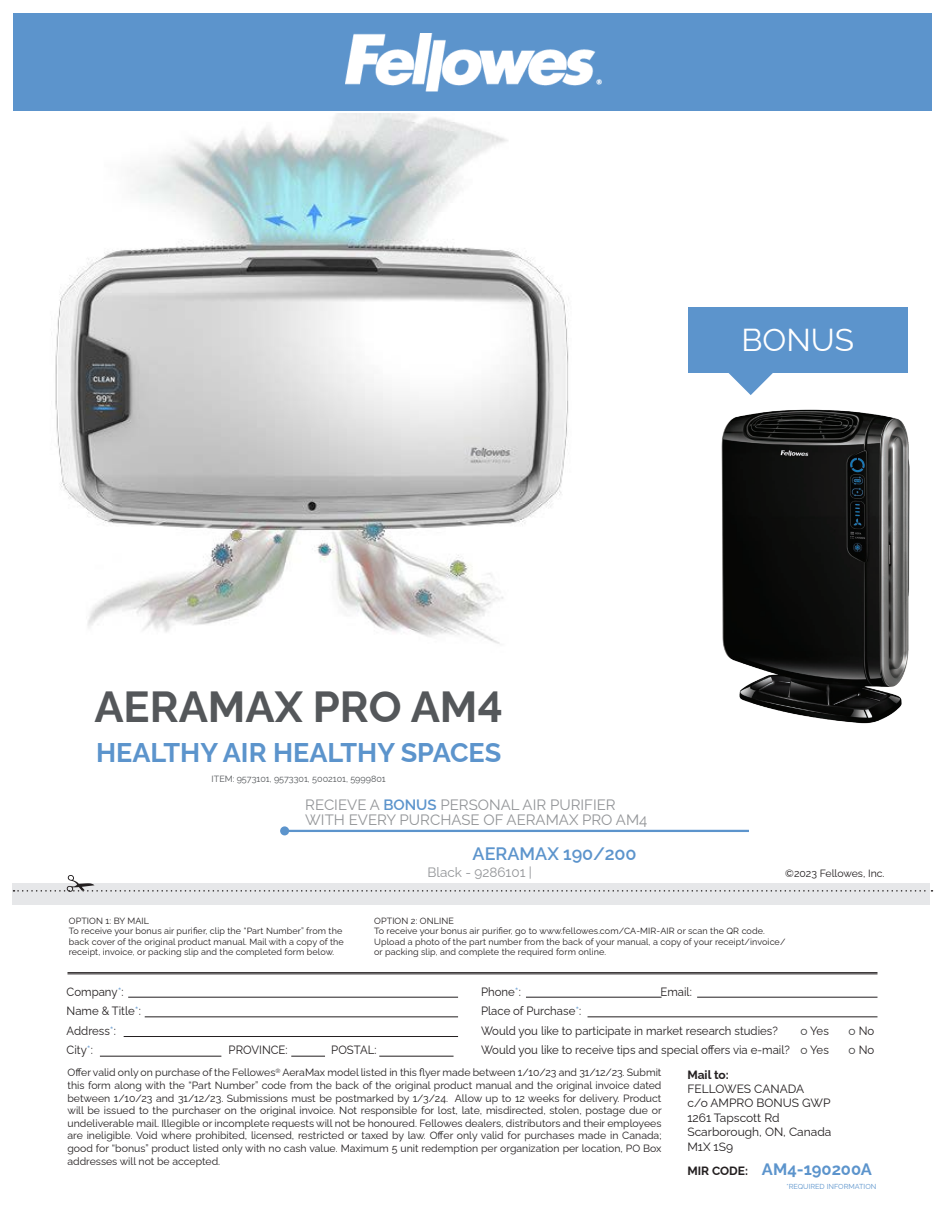
<style>
.page{position:relative;width:945px;height:1215px;background:#fff}
.page>*{position:absolute;margin:0;border:0;box-sizing:border-box;transform-origin:0 0}
.t1{font:700 43.5px "Raleway";color:#54575a}
.t2{font:31.65px "Raleway";color:#fff}
.t3{font:700 27px "Raleway";color:#5c94cc}
.Model_name{font:600 18px "Raleway";color:#5c94cc}
.Model_name-2{font:700 16.5px "Raleway";color:#5c94cc}
.Model_name-3{font:15px "Raleway";color:#939598}
.Model_name-4{font:13.5px "Raleway";color:#939598}
.t4{font:12px/19.5px "Raleway";color:#231f20;scale:.95 1}
.t5{font:12px/14.4px "Raleway";color:#231f20}
.t6{font:700 12px "Raleway";color:#231f20}
.t7{font:10.5px/12.6px "Raleway";color:#231f20;text-align:justify}
.t8{font:9px/10.5px "Raleway";letter-spacing:.01em;color:#231f20}
.t9{font:9px "Raleway";color:#54575a}
.t10{font:7.2px "Raleway";color:#5c94cc}
.s1{font-weight:600;color:#5c94cc}
.s2{color:#5c94cc}
.s3{color:#3e3e3f}
</style>
<div class="page">
<hr style="left:100px;top:1056px;width:121px;height:1px;background:#231f20">
<hr style="left:291px;top:1056px;width:34px;height:1px;background:#231f20">
<hr style="left:379px;top:1056px;width:75px;height:1px;background:#231f20">
<hr style="left:128px;top:997px;width:330px;height:1px;background:#231f20">
<hr style="left:145px;top:1016px;width:313px;height:1px;background:#231f20">
<hr style="left:697px;top:997px;width:181px;height:1px;background:#231f20">
<hr style="left:526px;top:997px;width:136px;height:1px;background:#231f20">
<hr style="left:124px;top:1036px;width:334px;height:1px;background:#231f20">
<hr style="left:588px;top:1016px;width:290px;height:1px;background:#231f20">
<hr style="left:68px;top:972px;width:810px;height:1px;background:#231f20">
<hr style="left:68px;top:974px;width:810px;height:1px;background:#231f20">
<div style="left:12px;top:883px;width:918px;height:21px;background:#e6e7e9"></div>
<svg style="left:14px;top:875px;width:919px;height:17px"></svg>
<div style="left:688px;top:307px;width:220px;height:65px;background:#5c94cc"></div>
<svg style="left:726px;top:372px;width:50px;height:23px"></svg>
<img style="left:721px;top:409px;width:189px;height:315px">
<img style="left:55px;top:114px;width:514px;height:530px">
<div style="left:13px;top:14px;width:919px;height:97px;background:#5c94cc"></div>
<img style="left:345px;top:33px;width:257px;height:58px">
<hr style="left:285px;top:830px;width:464px;height:2px;background:#5c94cc">
<div style="left:280px;top:826px;width:9px;height:9px;background:#5c94cc;border-radius:50%"></div>
<p class="t2" style="left:742px;top:315px;width:114px">BONUS</p>
<p class="t1" style="left:94px;top:672px;width:410px">AERAMAX PRO AM4</p>
<p class="t3" style="left:96px;top:731px;width:407px">HEALTHY AIR HEALTHY SPACES</p>
<p class="t9" style="left:212px;top:772px;width:176px">ITEM: 9573101, 9573301, 5002101, 5999801</p>
<p class="Model_name-3" style="left:305px;top:793px;width:312px">RECIEVE A <span class="s1">BONUS</span> PERSONAL AIR PURIFIER</p>
<p class="Model_name-3" style="left:305px;top:807px;width:344px">WITH EVERY PURCHASE OF AERAMAX PRO AM4</p>
<p class="Model_name" style="left:473px;top:840px;width:166px">AERAMAX 190/200</p>
<p class="Model_name-4" style="left:427px;top:862px;width:106px">Black - 9286101 |</p>
<p class="t7" style="left:785px;top:866px;width:101px">©2023 Fellowes, Inc.</p>
<p class="t8" style="left:69px;top:914px;width:277px">OPTION 1: BY MAIL<br>To receive your bonus air purifier, clip the “Part Number” from the back cover of the original product manual. Mail with a copy of the receipt, invoice, or packing slip and the completed form below.</p>
<p class="t8" style="left:374px;top:914px;width:413px">OPTION 2: ONLINE<br>To receive your bonus air purifier, go to www.fellowes.com/CA-MIR-AIR or scan the QR code.<br>Upload a photo of the part number from the back of your manual, a copy of your receipt/invoice/ or packing slip, and complete the required form online.</p>
<p class="t4" style="left:67px;top:980px;width:80px">Company<span class="s2">*</span>:<br>Name &amp; Title<span class="s2">*</span>:<br>Address<span class="s2">*</span>:<br>City<span class="s2">*</span>:</p>
<p class="t4" style="left:229px;top:1039px;width:64px">PROVINCE:</p>
<p class="t4" style="left:331px;top:1039px;width:49px">POSTAL:</p>
<p class="t4" style="left:481px;top:980px;width:43px">Phone<span class="s2">*</span>:</p>
<p class="t4" style="left:661px;top:980px;width:34px">Email:</p>
<p class="t4" style="left:481px;top:1000px;width:314px">Place of Purchase<span class="s2">*</span>:<br>Would you like to participate in market research studies?</p>
<p class="t4" style="left:801px;top:1020px;width:31px"><span class="s3">o</span> Yes</p>
<p class="t4" style="left:849px;top:1020px;width:28px"><span class="s3">o</span> No</p>
<p class="t4" style="left:481px;top:1039px;width:368px">Would you like to receive tips and special offers via e-mail? <span class="s3">o</span> Yes</p>
<p class="t4" style="left:849px;top:1039px;width:28px"><span class="s3">o</span> No</p>
<p class="t7" style="left:67px;top:1065px;width:596px">Offer valid only on purchase of the Fellowes<sup>®</sup> AeraMax model listed in this flyer made between 1/10/23 and 31/12/23. Submit this form along with the “Part Number” code from the back of the original product manual and the original invoice dated between 1/10/23 and 31/12/23. Submissions must be postmarked by 1/3/24. Allow up to 12 weeks for delivery. Product will be issued to the purchaser on the original invoice. Not responsible for lost, late, misdirected, stolen, postage due or undeliverable mail. Illegible or incomplete requests will not be honoured. Fellowes dealers, distributors and their employees are ineligible. Void where prohibited, licensed, restricted or taxed by law. Offer only valid for purchases made in Canada; good for “bonus” product listed only with no cash value. Maximum 5 unit redemption per organization per location, PO Box addresses will not be accepted.</p>
<p class="t6" style="left:687px;top:1065px;width:43px">Mail to:</p>
<p class="t5" style="left:687px;top:1080px;width:145px">FELLOWES CANADA<br>c/o AMPRO BONUS GWP<br>1261 Tapscott Rd<br>Scarborough, ON, Canada<br>M1X 1S9</p>
<p class="t6" style="left:687px;top:1161px;width:62px">MIR CODE:</p>
<p class="Model_name-2" style="left:762px;top:1156px;width:112px">AM4-190200A</p>
<p class="t10" style="left:786px;top:1181px;width:91px">*REQUIRED INFORMATION</p>
</div>
